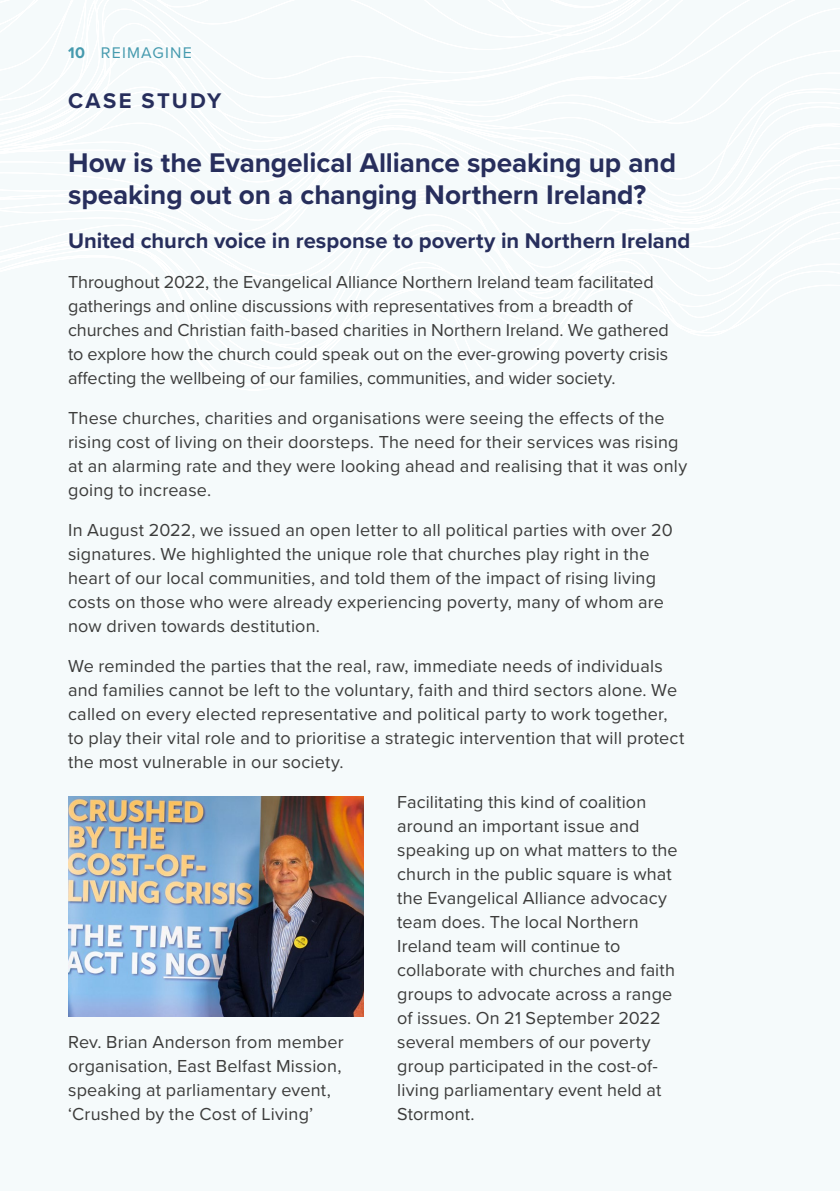
<style>
.page{position:relative;width:840px;height:1191px;background:#fff}
.page>*{position:absolute;margin:0;border:0;box-sizing:border-box;transform-origin:0 0}
.t1{font:700 28px/32px "Proxima Nova";letter-spacing:-.005em;color:#272e5c}
.t2{font:700 22px "Proxima Nova";color:#272e5c}
.t3{font:700 22px "Proxima Nova";letter-spacing:.105em;color:#272e5c}
.t4{font:18px/24px "Proxima Nova";letter-spacing:.01em;color:#3c3c3b}
.t5{font:16px "Proxima Nova";letter-spacing:.075em;color:#459aae}
.s1{font-weight:700}
</style>
<div class="page">
<div style="left:0;top:0;width:839px;height:1191px;background:#f5fafb"></div>
<img style="left:68px;top:797px;width:295px;height:219px">
<p class="t5" style="left:68px;top:41px;width:125px"><span class="s1">10</span> REIMAGINE</p>
<p class="t3" style="left:68px;top:84px;width:155px">CASE STUDY</p>
<h1 class="t1" style="left:68px;top:146px;width:609px">How is the Evangelical Alliance speaking up and speaking out on a changing Northern Ireland?</h1>
<p class="t2" style="left:68px;top:224px;width:623px">United church voice in response to poverty in Northern Ireland</p>
<p class="t4" style="left:68px;top:269px;width:602px">Throughout 2022, the Evangelical Alliance Northern Ireland team facilitated gatherings and online discussions with representatives from a breadth of churches and Christian faith-based charities in Northern Ireland. We gathered to explore how the church could speak out on the ever-growing poverty crisis affecting the wellbeing of our families, communities, and wider society.</p>
<p class="t4" style="left:68px;top:405px;width:620px">These churches, charities and organisations were seeing the effects of the rising cost of living on their doorsteps. The need for their services was rising at an alarming rate and they were looking ahead and realising that it was only going to increase.</p>
<p class="t4" style="left:68px;top:517px;width:605px">In August 2022, we issued an open letter to all political parties with over 20 signatures. We highlighted the unique role that churches play right in the heart of our local communities, and told them of the impact of rising living costs on those who were already experiencing poverty, many of whom are now driven towards destitution.</p>
<p class="t4" style="left:68px;top:653px;width:617px">We reminded the parties that the real, raw, immediate needs of individuals and families cannot be left to the voluntary, faith and third sectors alone. We called on every elected representative and political party to work together, to play their vital role and to prioritise a strategic intervention that will protect the most vulnerable in our society.</p>
<p class="t4" style="left:397px;top:789px;width:282px">Facilitating this kind of coalition around an important issue and speaking up on what matters to the church in the public square is what the Evangelical Alliance advocacy team does. The local Northern<br>Ireland team will continue to collaborate with churches and faith groups to advocate across a range of issues. On 21 September 2022 several members of our poverty group participated in the cost-of&shy;living parliamentary event held at<br>Stormont.</p>
<p class="t4" style="left:68px;top:1029px;width:277px">Rev. Brian Anderson from member organisation, East Belfast Mission, speaking at parliamentary event, ‘Crushed by the Cost of Living’</p>
</div>
